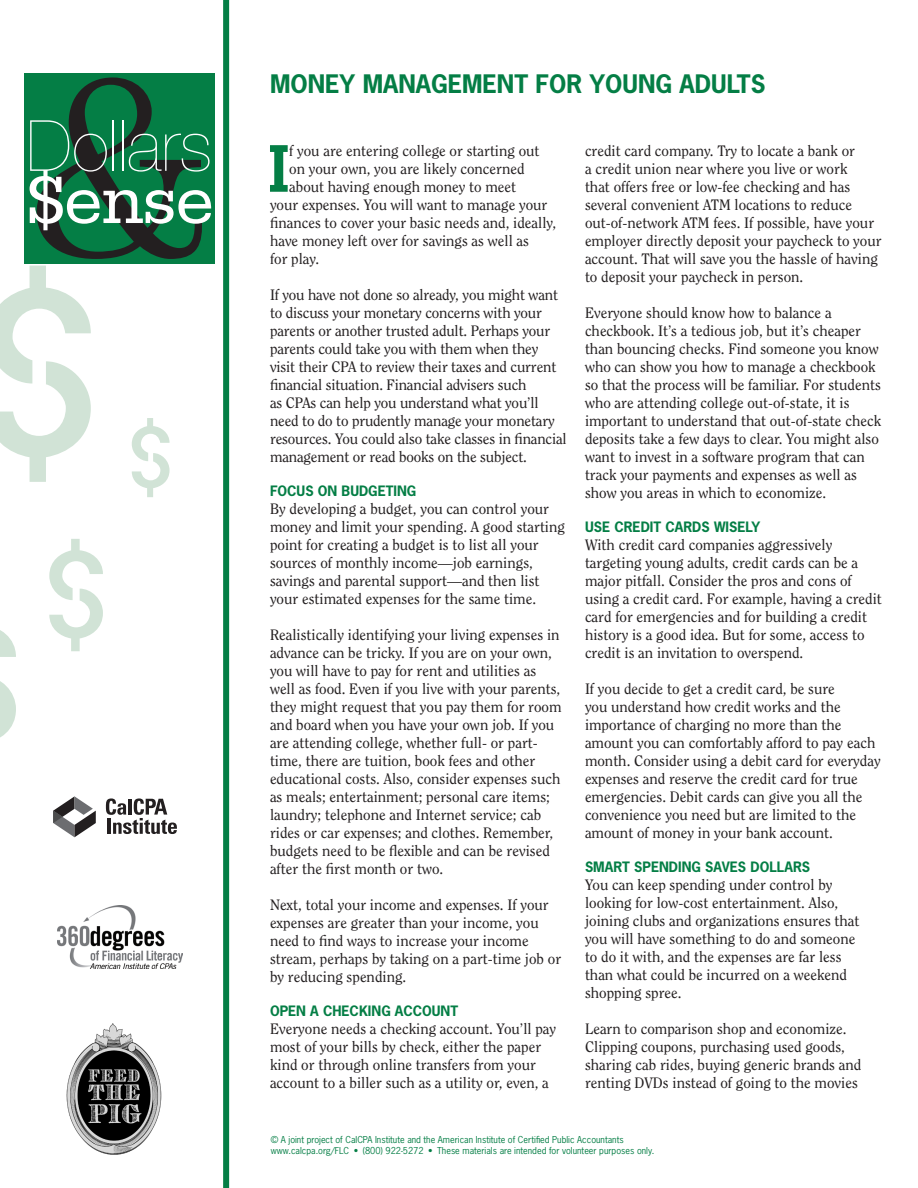
<style>
.page{position:relative;width:918px;height:1188px;background:#fff}
.page>*{position:absolute;margin:0;border:0;box-sizing:border-box;transform-origin:0 0}
.t1{font:283.5px "Housebroken Clean";color:#d1e3d6}
.t2{font:300 259.2px "Century";color:#231f20}
.t3{font:147.3px "Housebroken Clean";color:#d1e3d6}
.t4{font:103.8px "Housebroken Clean";color:#d1e3d6}
.t5{font:200 70.65px "Helvetica Neue";color:#fff}
.t6{font:70.65px "Serifa";color:#fff}
.body_text_1st{font:500 66px "Boton";color:#047e45}
.t7{font:700 24px "News Gothic";color:#047e45}
.body_text{font:15px/18px "Clearface";color:#231f20}
.body_text_1st-2{font:15px "Clearface";color:#231f20}
.t8{font:700 13.5px "News Gothic";color:#047e45}
.t9{font:9px "News Gothic";color:#047e45}
</style>
<div class="page">
<div style="left:223px;top:0;width:6px;height:1188px;background:#047e45"></div>
<div style="left:25px;top:73px;width:190px;height:190px;background:#047e45"></div>
<img style="left:57px;top:905px;width:125px;height:63px">
<img style="left:66px;top:1024px;width:95px;height:130px">
<svg style="left:53px;top:796px;width:43px;height:41px"></svg>
<svg style="left:106px;top:798px;width:71px;height:36px"></svg>
<p class="t2" style="left:28px;top:18px;width:184px">&amp;</p>
<p class="t1" style="left:-32px;top:188px;width:144px">$</p>
<p class="t5" style="left:26px;top:105px;width:187px">Dollars</p>
<p class="t6" style="left:26px;top:161px;width:190px">$ense</p>
<p class="t4" style="left:124px;top:390px;width:54px">$</p>
<p class="t3" style="left:39px;top:499px;width:76px">$</p>
<p class="t7" style="left:270px;top:68px;width:497px">MONEY MANAGEMENT FOR YOUNG ADULTS</p>
<p class="body_text_1st" style="left:269px;top:130px;width:22px">I</p>
<p class="body_text_1st-2" style="left:289px;top:142px;width:252px">f you are entering college or starting out</p>
<p class="body_text_1st-2" style="left:289px;top:160px;width:237px">on your own, you are likely concerned</p>
<p class="body_text_1st-2" style="left:289px;top:178px;width:229px">about having enough money to meet</p>
<p class="body_text_1st-2" style="left:270px;top:196px;width:279px">your expenses. You will want to manage your</p>
<p class="body_text_1st-2" style="left:270px;top:214px;width:288px">finances to cover your basic needs and, ideally,</p>
<p class="body_text_1st-2" style="left:270px;top:232px;width:261px">have money left over for savings as well as</p>
<p class="body_text_1st-2" style="left:270px;top:250px;width:51px">for play.</p>
<p class="body_text" style="left:270px;top:286px;width:298px">If you have not done so already, you might want to discuss your monetary concerns with your parents or another trusted adult. Perhaps your parents could take you with them when they visit their CPA to review their taxes and current financial situation. Financial advisers such<br>as CPAs can help you understand what you’ll need to do to prudently manage your monetary resources. You could also take classes in financial management or read books on the subject.</p>
<p class="t8" style="left:270px;top:482px;width:148px">FOCUS ON BUDGETING</p>
<p class="body_text" style="left:270px;top:500px;width:297px">By developing a budget, you can control your money and limit your spending. A good starting point for creating a budget is to list all your sources of monthly income—job earnings, savings and parental support—and then list your estimated expenses for the same time.</p>
<p class="body_text" style="left:270px;top:626px;width:293px">Realistically identifying your living expenses in advance can be tricky. If you are on your own, you will have to pay for rent and utilities as well as food. Even if you live with your parents, they might request that you pay them for room and board when you have your own job. If you are attending college, whether full- or part&shy;time, there are tuition, book fees and other educational costs. Also, consider expenses such as meals; entertainment; personal care items; laundry; telephone and Internet service; cab rides or car expenses; and clothes. Remember, budgets need to be flexible and can be revised after the first month or two.</p>
<p class="body_text" style="left:270px;top:896px;width:293px">Next, total your income and expenses. If your expenses are greater than your income, you need to find ways to increase your income stream, perhaps by taking on a part-time job or by reducing spending.</p>
<p class="t8" style="left:270px;top:1002px;width:190px">OPEN A CHECKING ACCOUNT</p>
<p class="body_text" style="left:270px;top:1020px;width:288px">Everyone needs a checking account. You’ll pay most of your bills by check, either the paper kind or through online transfers from your account to a biller such as a utility or, even, a</p>
<p class="body_text" style="left:585px;top:142px;width:298px">credit card company. Try to locate a bank or<br>a credit union near where you live or work<br>that offers free or low-fee checking and has several convenient ATM locations to reduce out-of-network ATM fees. If possible, have your employer directly deposit your paycheck to your account. That will save you the hassle of having to deposit your paycheck in person.</p>
<p class="body_text" style="left:585px;top:304px;width:298px">Everyone should know how to balance a checkbook. It’s a tedious job, but it’s cheaper than bouncing checks. Find someone you know who can show you how to manage a checkbook so that the process will be familiar. For students who are attending college out-of-state, it is important to understand that out-of-state check deposits take a few days to clear. You might also want to invest in a software program that can track your payments and expenses as well as show you areas in which to economize.</p>
<p class="t8" style="left:585px;top:518px;width:177px">USE CREDIT CARDS WISELY</p>
<p class="body_text" style="left:585px;top:536px;width:298px">With credit card companies aggressively targeting young adults, credit cards can be a major pitfall. Consider the pros and cons of using a credit card. For example, having a credit card for emergencies and for building a credit history is a good idea. But for some, access to credit is an invitation to overspend.</p>
<p class="body_text" style="left:585px;top:680px;width:297px">If you decide to get a credit card, be sure<br>you understand how credit works and the importance of charging no more than the amount you can comfortably afford to pay each month. Consider using a debit card for everyday expenses and reserve the credit card for true emergencies. Debit cards can give you all the convenience you need but are limited to the amount of money in your bank account.</p>
<p class="t8" style="left:585px;top:858px;width:227px">SMART SPENDING SAVES DOLLARS</p>
<p class="body_text" style="left:585px;top:876px;width:276px">You can keep spending under control by looking for low-cost entertainment. Also, joining clubs and organizations ensures that you will have something to do and someone to do it with, and the expenses are far less than what could be incurred on a weekend shopping spree.</p>
<p class="body_text" style="left:585px;top:1020px;width:278px">Learn to comparison shop and economize.<br>Clipping coupons, purchasing used goods, sharing cab rides, buying generic brands and renting DVDs instead of going to the movies</p>
<p class="t9" style="left:271px;top:1134px;width:354px">© A joint project of CalCPA Institute and the American Institute of Certified Public Accountants</p>
<p class="t9" style="left:271px;top:1145px;width:385px">www.calcpa.org/FLC • (800) 922-5272 • These materials are intended for volunteer purposes only.</p>
</div>
